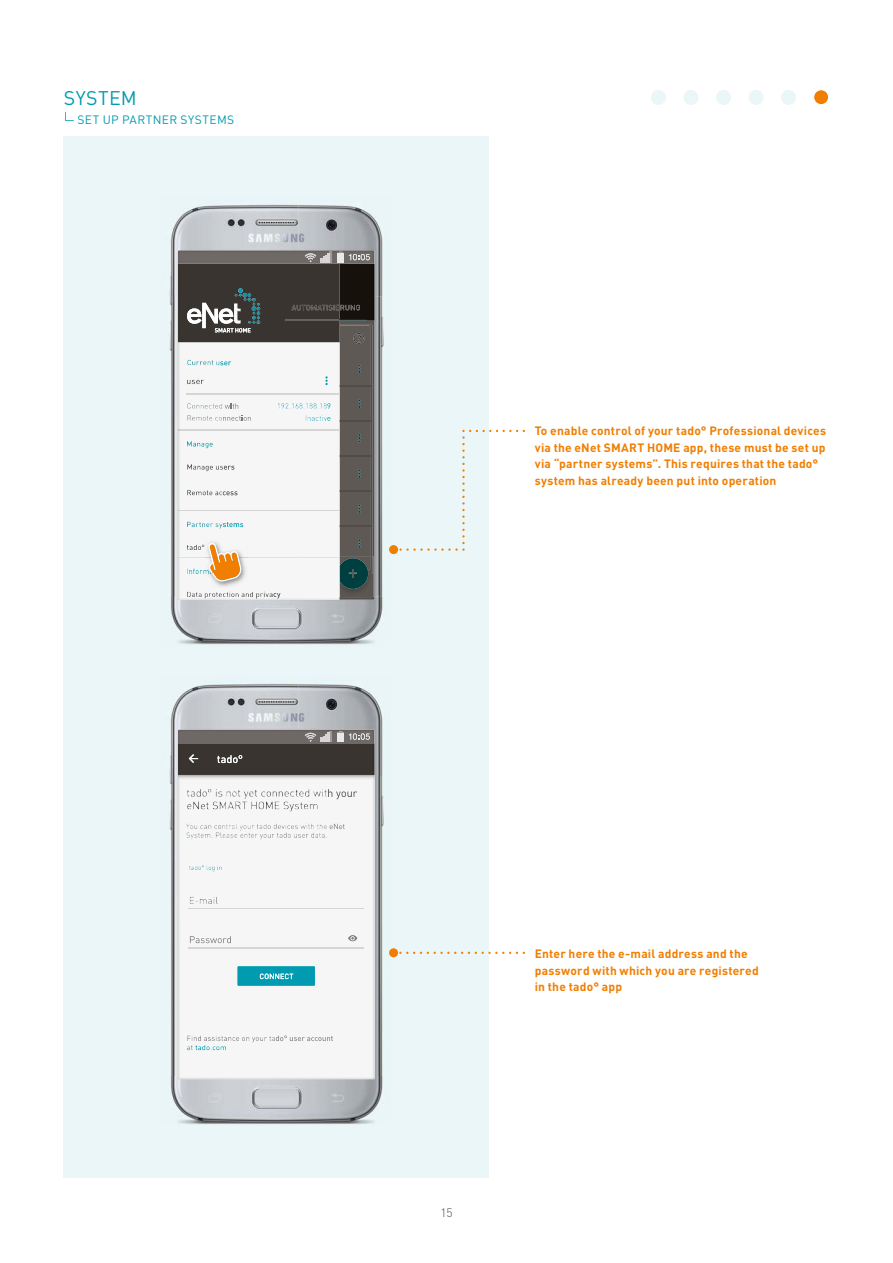
<style>
.page{position:relative;width:893px;height:1263px;background:#fff}
.page>*{position:absolute;margin:0;border:0;box-sizing:border-box;transform-origin:0 0}
.t1{font:19.5px "DIN";letter-spacing:.02em;color:#009bb1}
.t2{font:700 12px/16.5px "DIN";letter-spacing:.02em;color:#f07e00}
.t3{font:12px "DIN";letter-spacing:.04em;color:#009bb1}
.t4{font:300 12px "DIN";color:#4f4946}
</style>
<div class="page">
<div style="left:64px;top:136px;width:425px;height:1042px;background:#eaf6f8"></div>
<img style="left:169px;top:204px;width:214px;height:92px">
<img style="left:169px;top:296px;width:9px;height:300px">
<img style="left:374px;top:296px;width:16px;height:300px">
<img style="left:171px;top:596px;width:212px;height:49px">
<img style="left:340px;top:264px;width:34px;height:336px">
<img style="left:340px;top:325px;width:33px;height:272px">
<div style="left:340px;top:326px;width:30px;height:232px;background:#5f5956"></div>
<svg style="left:354px;top:333px;width:11px;height:10px"></svg>
<img style="left:340px;top:525px;width:30px;height:1px">
<img style="left:340px;top:490px;width:30px;height:1px">
<img style="left:340px;top:456px;width:30px;height:1px">
<img style="left:340px;top:386px;width:30px;height:1px">
<img style="left:340px;top:421px;width:30px;height:1px">
<svg style="left:358px;top:364px;width:2px;height:9px"></svg>
<svg style="left:358px;top:399px;width:2px;height:9px"></svg>
<svg style="left:358px;top:434px;width:2px;height:8px"></svg>
<svg style="left:358px;top:469px;width:2px;height:9px"></svg>
<svg style="left:358px;top:504px;width:2px;height:9px"></svg>
<svg style="left:358px;top:539px;width:2px;height:9px"></svg>
<img style="left:368px;top:556px;width:4px;height:18px">
<img style="left:340px;top:558px;width:28px;height:31px">
<svg style="left:349px;top:569px;width:8px;height:8px"></svg>
<img style="left:178px;top:264px;width:162px;height:167px">
<div style="left:178px;top:445px;width:121px;height:65px;background:#f6f6f6"></div>
<img style="left:178px;top:548px;width:121px;height:52px">
<svg style="left:225px;top:403px;width:13px;height:6px"></svg>
<svg style="left:223px;top:415px;width:28px;height:6px"></svg>
<svg style="left:220px;top:361px;width:11px;height:4px"></svg>
<svg style="left:224px;top:466px;width:10px;height:4px"></svg>
<svg style="left:223px;top:491px;width:15px;height:4px"></svg>
<svg style="left:223px;top:522px;width:20px;height:5px"></svg>
<svg style="left:273px;top:593px;width:7px;height:5px"></svg>
<svg style="left:327px;top:403px;width:3px;height:6px"></svg>
<svg style="left:327px;top:417px;width:3px;height:4px"></svg>
<svg style="left:325px;top:376px;width:3px;height:9px"></svg>
<svg style="left:215px;top:328px;width:36px;height:4px"></svg>
<img style="left:187px;top:308px;width:15px;height:16px">
<img style="left:202px;top:303px;width:16px;height:25px">
<img style="left:219px;top:308px;width:14px;height:16px">
<svg style="left:238px;top:288px;width:5px;height:5px"></svg>
<img style="left:178px;top:557px;width:162px;height:1px">
<img style="left:219px;top:394px;width:121px;height:1px">
<img style="left:178px;top:250px;width:196px;height:14px">
<svg style="left:337px;top:252px;width:33px;height:10px"></svg>
<svg style="left:305px;top:252px;width:26px;height:10px"></svg>
<img style="left:169px;top:684px;width:214px;height:92px">
<img style="left:169px;top:776px;width:9px;height:300px">
<img style="left:374px;top:776px;width:16px;height:300px">
<img style="left:171px;top:1076px;width:212px;height:48px">
<img style="left:178px;top:730px;width:196px;height:349px">
<img style="left:237px;top:966px;width:78px;height:20px">
<img style="left:189px;top:908px;width:174px;height:1px">
<img style="left:189px;top:947px;width:174px;height:1px">
<svg style="left:217px;top:755px;width:25px;height:8px"></svg>
<svg style="left:276px;top:1035px;width:57px;height:6px"></svg>
<svg style="left:330px;top:824px;width:15px;height:5px"></svg>
<svg style="left:328px;top:789px;width:29px;height:10px"></svg>
<svg style="left:189px;top:754px;width:9px;height:9px"></svg>
<svg style="left:190px;top:936px;width:41px;height:7px"></svg>
<svg style="left:260px;top:973px;width:33px;height:6px"></svg>
<svg style="left:337px;top:731px;width:33px;height:11px"></svg>
<svg style="left:305px;top:731px;width:26px;height:11px"></svg>
<svg style="left:348px;top:935px;width:9px;height:6px"></svg>
<div style="left:651px;top:90px;width:15px;height:15px;background:#eaf6f8;border-radius:50%"></div>
<div style="left:683px;top:90px;width:15px;height:15px;background:#eaf6f8;border-radius:50%"></div>
<div style="left:716px;top:90px;width:15px;height:15px;background:#eaf6f8;border-radius:50%"></div>
<div style="left:749px;top:90px;width:14px;height:15px;background:#eaf6f8;border-radius:50%"></div>
<div style="left:781px;top:90px;width:15px;height:15px;background:#eaf6f8;border-radius:50%"></div>
<svg style="left:813px;top:89px;width:15px;height:16px"></svg>
<img style="left:205px;top:540px;width:43px;height:29px">
<svg style="left:208px;top:542px;width:34px;height:27px"></svg>
<svg style="left:398px;top:430px;width:127px;height:121px"></svg>
<div style="left:389px;top:545px;width:9px;height:9px;background:#f07e00;border-radius:50%"></div>
<svg style="left:398px;top:952px;width:127px;height:2px"></svg>
<div style="left:389px;top:948px;width:9px;height:9px;background:#f07e00;border-radius:50%"></div>
<svg style="left:65px;top:112px;width:9px;height:9px"></svg>
<img style="left:187px;top:1035px;width:88px;height:6px">
<img style="left:187px;top:789px;width:36px;height:20px">
<img style="left:238px;top:789px;width:89px;height:8px">
<img style="left:187px;top:569px;width:78px;height:28px">
<img style="left:187px;top:360px;width:32px;height:46px">
<img style="left:278px;top:403px;width:48px;height:6px">
<img style="left:234px;top:293px;width:126px;height:31px">
<h1 class="t1" style="left:64px;top:86px;width:75px">SYSTEM</h1>
<p class="t3" style="left:78px;top:113px;width:158px">SET UP PARTNER SYSTEMS</p>
<p class="t2" style="left:535px;top:422px;width:293px">To enable control of your tado° Professional devices via the eNet SMART HOME app, these must be set up via “partner systems”. This requires that the tado° system has already been put into operation</p>
<p class="t2" style="left:535px;top:945px;width:226px">Enter here the e-mail address and the password with which you are registered in the tado° app</p>
<p class="t4" style="left:440px;top:1205px;width:14px">15</p>
</div>
